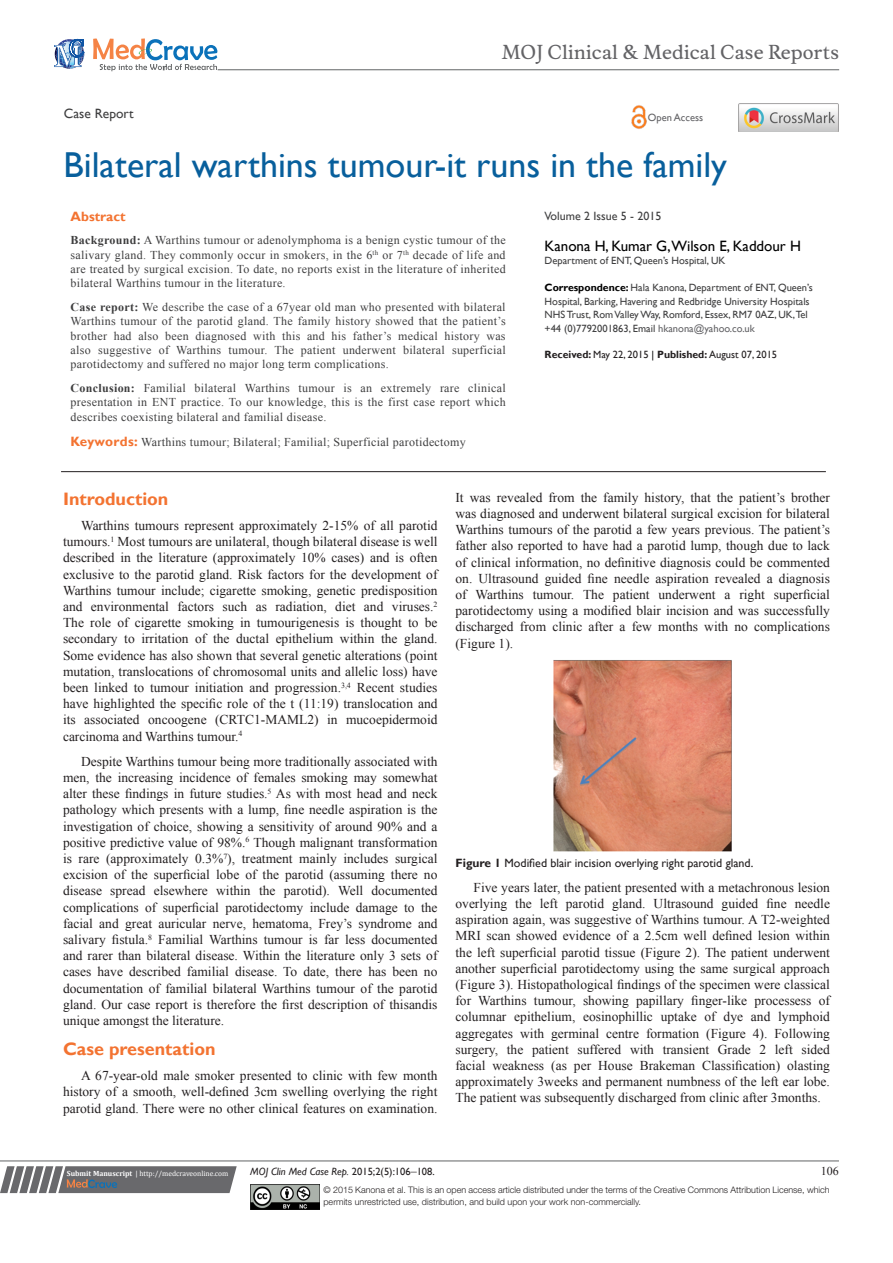
<style>
.page{position:relative;width:893px;height:1263px;background:#fff}
.page>*{position:absolute;margin:0;border:0;box-sizing:border-box;transform-origin:0 0}
.t1{font:36px "Gill Sans";color:#085f9c}
.t2{font:18.6px "Musee";color:#636366}
.List_Paragraph{font:700 18px "Gill Sans";color:#f37331}
.t3{font:15px "Gill Sans";color:#000}
.t4{font:13.5px/16.2px "Times New Roman";color:#231f20;text-align:justify}
.t5{font:13.5px "Gill Sans";color:#3e3e3f}
.t6{font:700 13.5px "Gill Sans";color:#f37331}
.t7{font:12px/14.4px "Times New Roman";letter-spacing:.025em;color:#3e3e3f;text-align:justify}
.t8{font:12px "Gill Sans";color:#231f20}
.t9{font:12px "Gill Sans";color:#3e3e3f}
.t10{font:12px "Times New Roman";color:#231f20}
.t11{font:10.5px/13.5px "Gill Sans";color:#3e3e3f}
.t12{font:10.5px "Gill Sans";color:#231f20}
.t13{font:italic 10.5px "Gill Sans";color:#231f20}
.t14{font:10.5px "Gill Sans";color:#636366}
.t15{font:300 9px/12px "Helvetica Neue LT Std";color:#231f20}
.t16{font:7.5px "Cambria";color:#fff}
.s1{font-weight:700;color:#000}
.s2{color:#636366}
.s3{font-weight:700}
.s4{color:#000}
.s5{font-family:"Gill Sans";font-weight:700;font-size:13.5px;color:#f37331}
.s6{font-style:normal}
.s7{font-family:"Times New Roman";font-style:normal;font-size:12px}
</style>
<div class="page">
<svg style="left:0;top:1166px;width:237px;height:27px;background:#78787a"></svg>
<hr style="left:0;top:1161px;width:839px;height:1px;background:#626465">
<hr style="left:61px;top:471px;width:765px;height:1px;background:#231f20">
<img style="left:250px;top:1185px;width:69px;height:24px">
<svg style="left:54px;top:39px;width:30px;height:30px"></svg>
<svg style="left:93px;top:38px;width:124px;height:33px"></svg>
<hr style="left:218px;top:70px;width:621px;height:1px;background:#626465">
<img style="left:631px;top:105px;width:16px;height:24px">
<img style="left:739px;top:104px;width:99px;height:28px">
<img style="left:554px;top:660px;width:178px;height:191px">
<p class="t2" style="left:502px;top:41px;width:339px">MOJ Clinical &amp; Medical Case Reports</p>
<p class="t5" style="left:64px;top:105px;width:71px">Case Report</p>
<p class="t14" style="left:648px;top:112px;width:57px">Open Access</p>
<p class="t1" style="left:64px;top:144px;width:665px">Bilateral warthins tumour-it runs in the family</p>
<p class="t9" style="left:545px;top:209px;width:118px">Volume 2 Issue 5 - 2015</p>
<p class="t3" style="left:545px;top:237px;width:258px">Kanona H, Kumar G,Wilson E, Kaddour H</p>
<p class="t11" style="left:545px;top:254px;width:182px">Department of ENT, Queen’s Hospital, UK</p>
<p class="t11" style="left:545px;top:281px;width:270px"><span class="s1">Correspondence:</span> Hala Kanona, Department of ENT, Queen’s Hospital, Barking, Havering and Redbridge University Hospitals NHS Trust, Rom Valley Way, Romford, Essex, RM7 0AZ, UK,Tel +44 (0)7792001863, Email <span class="s2">hkanona@yahoo.co.uk</span></p>
<p class="t12" style="left:545px;top:348px;width:234px"><span class="s3">Received:</span> May 22, 2015 <span class="s4">|</span> <span class="s3">Published:</span> August 07, 2015</p>
<p class="t6" style="left:71px;top:208px;width:57px">Abstract</p>
<p class="t7" style="left:71px;top:233px;width:437px"><span class="s3">Background:</span> A Warthins tumour or adenolymphoma is a benign cystic tumour of the salivary gland. They commonly occur in smokers, in the 6<sup>th</sup> or 7<sup>th</sup> decade of life and are treated by surgical excision. To date, no reports exist in the literature of inherited bilateral Warthins tumour in the literature.</p>
<p class="t7" style="left:71px;top:299px;width:437px"><span class="s3">Case report:</span> We describe the case of a 67year old man who presented with bilateral Warthins tumour of the parotid gland. The family history showed that the patient’s brother had also been diagnosed with this and his father’s medical history was also suggestive of Warthins tumour. The patient underwent bilateral superficial parotidectomy and suffered no major long term complications.</p>
<p class="t7" style="left:71px;top:380px;width:437px"><span class="s3">Conclusion:</span> Familial bilateral Warthins tumour is an extremely rare clinical presentation in ENT practice. To our knowledge, this is the first case report which describes coexisting bilateral and familial disease.</p>
<p class="t7" style="left:71px;top:434px;width:397px"><span class="s5">Keywords:</span> Warthins tumour; Bilateral; Familial; Superficial parotidectomy</p>
<p class="List_Paragraph" style="left:63px;top:488px;width:107px">Introduction</p>
<p class="t4" style="left:63px;top:517px;width:376px;text-indent:18px">Warthins tumours represent approximately 2-15% of all parotid tumours.<sup>1</sup> Most tumours are unilateral, though bilateral disease is well described in the literature (approximately 10% cases) and is often exclusive to the parotid gland. Risk factors for the development of Warthins tumour include; cigarette smoking, genetic predisposition and environmental factors such as radiation, diet and viruses.<sup>2<br></sup>The role of cigarette smoking in tumourigenesis is thought to be secondary to irritation of the ductal epithelium within the gland.<br>Some evidence has also shown that several genetic alterations (point mutation, translocations of chromosomal units and allelic loss) have been linked to tumour initiation and progression.<sup>3,4</sup> Recent studies have highlighted the specific role of the t (11:19) translocation and its associated oncoogene (CRTC1-MAML2) in mucoepidermoid carcinoma and Warthins tumour.<sup>4</sup></p>
<p class="t4" style="left:63px;top:753px;width:376px;text-indent:18px">Despite Warthins tumour being more traditionally associated with men, the increasing incidence of females smoking may somewhat alter these findings in future studies.<sup>5</sup> As with most head and neck pathology which presents with a lump, fine needle aspiration is the investigation of choice, showing a sensitivity of around 90% and a positive predictive value of 98%.<sup>6</sup> Though malignant transformation is rare (approximately 0.3%<sup>7</sup>), treatment mainly includes surgical excision of the superficial lobe of the parotid (assuming there no disease spread elsewhere within the parotid). Well documented complications of superficial parotidectomy include damage to the facial and great auricular nerve, hematoma, Frey’s syndrome and salivary fistula.<sup>8</sup> Familial Warthins tumour is far less documented and rarer than bilateral disease. Within the literature only 3 sets of cases have described familial disease. To date, there has been no documentation of familial bilateral Warthins tumour of the parotid gland. Our case report is therefore the first description of thisandis unique amongst the literature.</p>
<p class="List_Paragraph" style="left:63px;top:1038px;width:154px">Case presentation</p>
<p class="t4" style="left:63px;top:1067px;width:376px;text-indent:18px">A 67-year-old male smoker presented to clinic with few month history of a smooth, well-defined 3cm swelling overlying the right parotid gland. There were no other clinical features on examination.</p>
<p class="t4" style="left:455px;top:489px;width:376px">It was revealed from the family history, that the patient’s brother was diagnosed and underwent bilateral surgical excision for bilateral Warthins tumours of the parotid a few years previous. The patient’s father also reported to have had a parotid lump, though due to lack of clinical information, no definitive diagnosis could be commented on. Ultrasound guided fine needle aspiration revealed a diagnosis of Warthins tumour. The patient underwent a right superficial parotidectomy using a modified blair incision and was successfully discharged from clinic after a few months with no complications (Figure 1).</p>
<p class="t8" style="left:455px;top:855px;width:299px"><span class="s3">Figure 1</span> Modified blair incision overlying right parotid gland.</p>
<p class="t4" style="left:455px;top:879px;width:376px;text-indent:18px">Five years later, the patient presented with a metachronous lesion overlying the left parotid gland. Ultrasound guided fine needle aspiration again, was suggestive of Warthins tumour. A T2-weighted MRI scan showed evidence of a 2.5cm well defined lesion within the left superficial parotid tissue (Figure 2). The patient underwent another superficial parotidectomy using the same surgical approach (Figure 3). Histopathological findings of the specimen were classical for Warthins tumour, showing papillary finger-like processess of columnar epithelium, eosinophillic uptake of dye and lymphoid aggregates with germinal centre formation (Figure 4). Following surgery, the patient suffered with transient Grade 2 left sided facial weakness (as per House Brakeman Classification) olasting approximately 3weeks and permanent numbness of the left ear lobe.<br>The patient was subsequently discharged from clinic after 3months.</p>
<p class="t16" style="left:67px;top:1169px;width:163px"><span class="s3">Submit Manuscript</span> | http://medcraveonline.com</p>
<p class="t13" style="left:250px;top:1165px;width:186px">MOJ Clin Med Case Rep. <span class="s6">2015;2(5):106</span><span class="s7">‒</span><span class="s6">108.</span></p>
<p class="t10" style="left:821px;top:1163px;width:19px">106</p>
<p class="t15" style="left:323px;top:1183px;width:508px">© 2015 Kanona et al. This is an open access article distributed under the terms of the Creative Commons Attribution License, which permits unrestricted use, distribution, and build upon your work non-commercially.</p>
</div>
